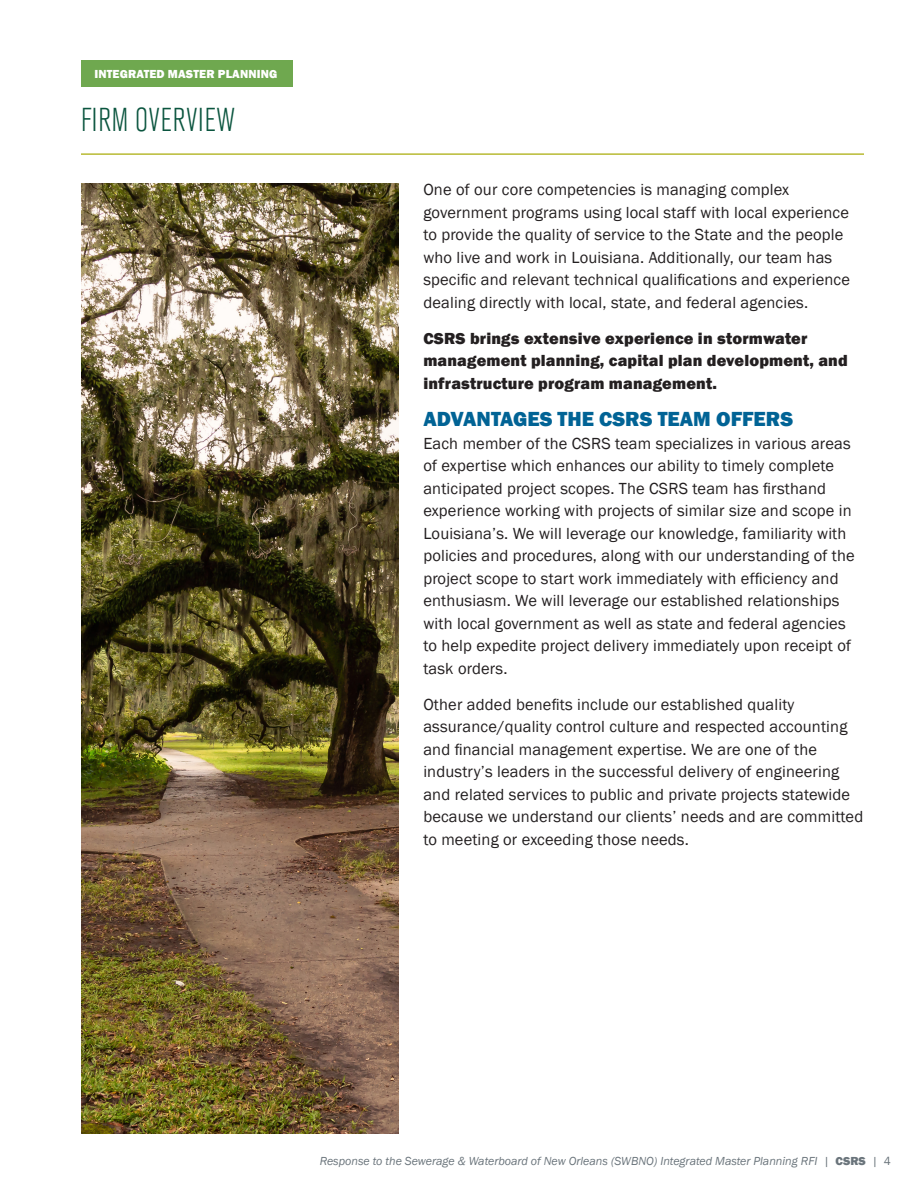
<style>
.page{position:relative;width:918px;height:1188px;background:#fff}
.page>*{position:absolute;margin:0;border:0;box-sizing:border-box;transform-origin:0 0}
.t1{font:300 condensed 33px "Akzidenz Grotesk Std";letter-spacing:.02em;color:#0b553f}
.t2{font:800 21px "Franklin Gothic";color:#016395}
.t3{font:16.5px/22.5px "Franklin Gothic";letter-spacing:.01em;color:#231f20}
.t4{font:800 16.5px/22.5px "Franklin Gothic";letter-spacing:.01em;color:#231f20}
.t5{font:italic 12px "Franklin Gothic";color:#6a747b}
.t6{font:800 12px "Franklin Gothic";letter-spacing:.01em;color:#fff}
.s1{font-weight:800;font-style:normal}
.s2{font-style:normal}
</style>
<div class="page">
<hr style="left:81px;top:153px;width:783px;height:2px;background:#b8ba33">
<div style="left:81px;top:60px;width:212px;height:27px;background:#6fa84f"></div>
<img style="left:81px;top:184px;width:317px;height:950px">
<p class="t6" style="left:94px;top:66px;width:184px">INTEGRATED MASTER PLANNING</p>
<h1 class="t1" style="left:81px;top:102px;width:155px">FIRM OVERVIEW</h1>
<p class="t3" style="left:423px;top:179px;width:428px">One of our core competencies is managing complex government programs using local staff with local experience to provide the quality of service to the State and the people who live and work in Louisiana. Additionally, our team has specific and relevant technical qualifications and experience dealing directly with local, state, and federal agencies.</p>
<p class="t4" style="left:423px;top:327px;width:426px">CSRS brings extensive experience in stormwater management planning, capital plan development, and infrastructure program management.</p>
<p class="t2" style="left:423px;top:406px;width:371px">ADVANTAGES THE CSRS TEAM OFFERS</p>
<p class="t3" style="left:423px;top:432px;width:433px">Each member of the CSRS team specializes in various areas of expertise which enhances our ability to timely complete anticipated project scopes. The CSRS team has firsthand experience working with projects of similar size and scope in Louisiana’s. We will leverage our knowledge, familiarity with policies and procedures, along with our understanding of the project scope to start work immediately with efficiency and enthusiasm. We will leverage our established relationships with local government as well as state and federal agencies to help expedite project delivery immediately upon receipt of task orders.</p>
<p class="t3" style="left:423px;top:693px;width:441px">Other added benefits include our established quality assurance/quality control culture and respected accounting and financial management expertise. We are one of the industry’s leaders in the successful delivery of engineering and related services to public and private projects statewide because we understand our clients’ needs and are committed to meeting or exceeding those needs.</p>
<p class="t5" style="left:320px;top:1154px;width:573px">Response to the Sewerage &amp; Waterboard of New Orleans (SWBNO) Integrated Master Planning RFI | <span class="s1">CSRS</span> | <span class="s2">4</span></p>
</div>
